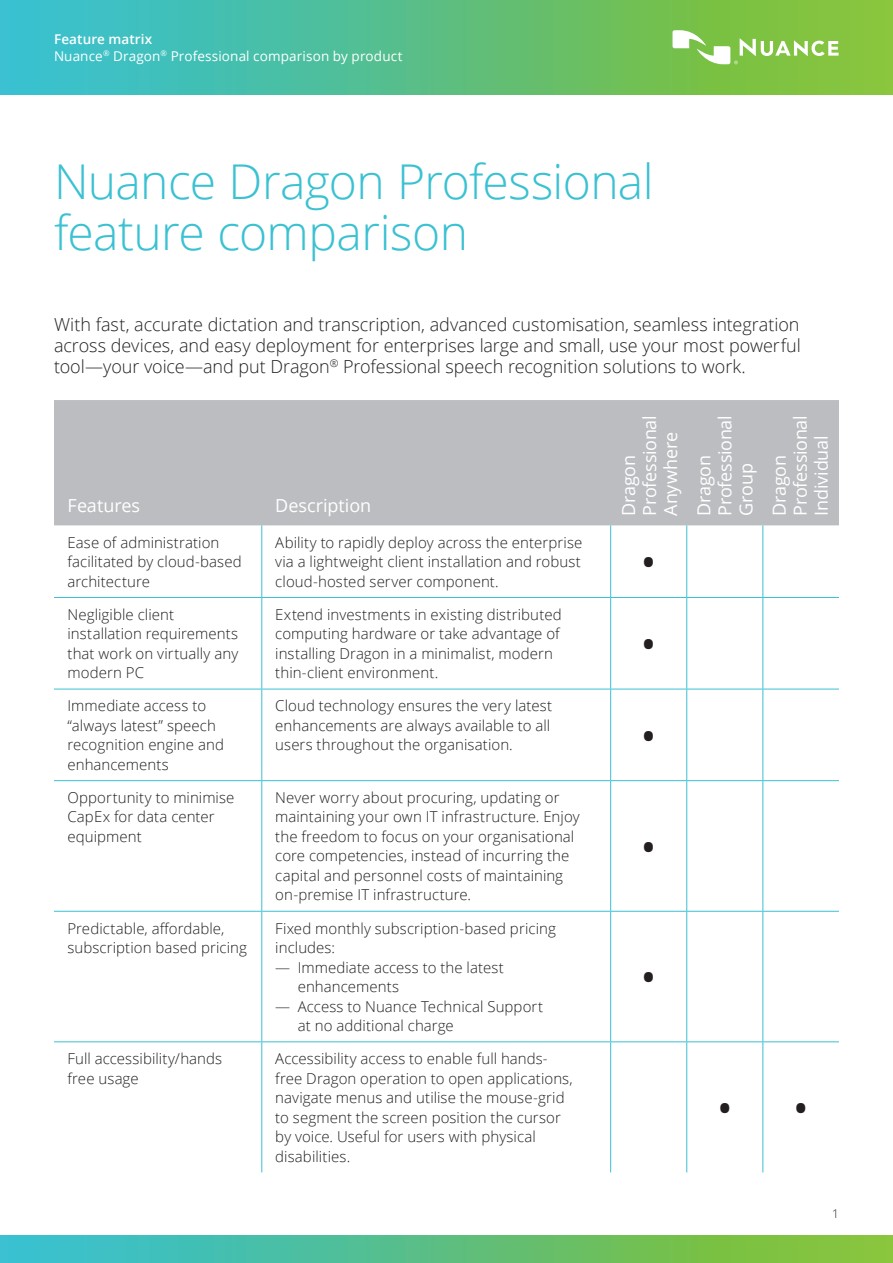
<style>
.page{position:relative;width:893px;height:1263px;background:#fff}
.page>*{position:absolute;margin:0;border:0;box-sizing:border-box;transform-origin:0 0}
.t1{font:300 48px/51px "Open Sans";letter-spacing:-.015em;color:#3ac1d2}
.t2{font:600 36px "Open Sans";color:#231f20}
.t3{font:300 18px/21px "Open Sans";letter-spacing:-.005em;color:#231f20;text-align:justify}
.t4{font:18px/21px "Open Sans";letter-spacing:-.015em;color:#fff}
.t5{font:300 15px/19.5px "Open Sans";letter-spacing:.005em;color:#231f20}
.t6{font:13.5px/16.5px "Open Sans";letter-spacing:.01em;color:#fff}
.t7{font:300 12px "Open Sans";color:#231f20}
.s1{font-weight:600}
</style>
<div class="page">
<svg style="left:0;top:1236px;width:893px;height:27px;background:#5dc081"></svg>
<svg style="left:0;top:0;width:893px;height:94px;background:#5abf85"></svg>
<svg style="left:672px;top:30px;width:167px;height:34px"></svg>
<div style="left:54px;top:400px;width:785px;height:125px;background:#bcbdc0"></div>
<hr style="left:261px;top:525px;width:1px;height:72px;background:#3ac1d2">
<hr style="left:610px;top:525px;width:1px;height:72px;background:#3ac1d2">
<hr style="left:686px;top:525px;width:1px;height:72px;background:#3ac1d2">
<hr style="left:762px;top:525px;width:1px;height:72px;background:#3ac1d2">
<hr style="left:54px;top:597px;width:208px;height:1px;background:#3ac1d2">
<hr style="left:262px;top:597px;width:349px;height:1px;background:#3ac1d2">
<hr style="left:261px;top:598px;width:1px;height:91px;background:#3ac1d2">
<hr style="left:611px;top:597px;width:76px;height:1px;background:#3ac1d2">
<hr style="left:610px;top:598px;width:1px;height:91px;background:#3ac1d2">
<hr style="left:687px;top:597px;width:76px;height:1px;background:#3ac1d2">
<hr style="left:686px;top:598px;width:1px;height:91px;background:#3ac1d2">
<hr style="left:763px;top:597px;width:76px;height:1px;background:#3ac1d2">
<hr style="left:762px;top:598px;width:1px;height:91px;background:#3ac1d2">
<hr style="left:54px;top:689px;width:208px;height:1px;background:#3ac1d2">
<hr style="left:261px;top:689px;width:1px;height:91px;background:#3ac1d2">
<hr style="left:610px;top:689px;width:77px;height:1px;background:#3ac1d2">
<hr style="left:610px;top:689px;width:1px;height:91px;background:#3ac1d2">
<hr style="left:687px;top:689px;width:76px;height:1px;background:#3ac1d2">
<hr style="left:686px;top:689px;width:1px;height:91px;background:#3ac1d2">
<hr style="left:763px;top:689px;width:76px;height:1px;background:#3ac1d2">
<hr style="left:762px;top:689px;width:1px;height:91px;background:#3ac1d2">
<hr style="left:54px;top:780px;width:208px;height:1px;background:#3ac1d2">
<hr style="left:262px;top:780px;width:349px;height:1px;background:#3ac1d2">
<hr style="left:261px;top:781px;width:1px;height:130px;background:#3ac1d2">
<hr style="left:611px;top:780px;width:76px;height:1px;background:#3ac1d2">
<hr style="left:610px;top:781px;width:1px;height:130px;background:#3ac1d2">
<hr style="left:687px;top:780px;width:76px;height:1px;background:#3ac1d2">
<hr style="left:686px;top:781px;width:1px;height:130px;background:#3ac1d2">
<hr style="left:763px;top:780px;width:76px;height:1px;background:#3ac1d2">
<hr style="left:762px;top:781px;width:1px;height:130px;background:#3ac1d2">
<hr style="left:54px;top:911px;width:208px;height:1px;background:#3ac1d2">
<hr style="left:261px;top:912px;width:1px;height:129px;background:#3ac1d2">
<hr style="left:610px;top:911px;width:77px;height:1px;background:#3ac1d2">
<hr style="left:610px;top:912px;width:1px;height:129px;background:#3ac1d2">
<hr style="left:687px;top:911px;width:76px;height:1px;background:#3ac1d2">
<hr style="left:686px;top:912px;width:1px;height:129px;background:#3ac1d2">
<hr style="left:763px;top:911px;width:76px;height:1px;background:#3ac1d2">
<hr style="left:762px;top:912px;width:1px;height:129px;background:#3ac1d2">
<hr style="left:54px;top:1041px;width:208px;height:1px;background:#3ac1d2">
<hr style="left:262px;top:1041px;width:349px;height:1px;background:#3ac1d2">
<hr style="left:261px;top:1042px;width:1px;height:130px;background:#3ac1d2">
<hr style="left:611px;top:1041px;width:76px;height:1px;background:#3ac1d2">
<hr style="left:610px;top:1042px;width:1px;height:130px;background:#3ac1d2">
<hr style="left:687px;top:1041px;width:76px;height:1px;background:#3ac1d2">
<hr style="left:686px;top:1042px;width:1px;height:130px;background:#3ac1d2">
<hr style="left:763px;top:1041px;width:76px;height:1px;background:#3ac1d2">
<hr style="left:762px;top:1042px;width:1px;height:130px;background:#3ac1d2">
<hr style="left:262px;top:689px;width:348px;height:1px;background:#3ac1d2">
<hr style="left:262px;top:911px;width:348px;height:1px;background:#3ac1d2">
<p class="t6" style="left:54px;top:31px;width:350px"><span class="s1">Feature matrix<br></span>Nuance<sup>®</sup> Dragon<sup>®</sup> Professional comparison by product</p>
<h1 class="t1" style="left:54px;top:155px;width:601px">Nuance Dragon Professional feature comparison</h1>
<p class="t3" style="left:54px;top:313px;width:748px">With fast, accurate dictation and transcription, advanced customisation, seamless integration across devices, and easy deployment for enterprises large and small, use your most powerful tool—your voice—and put Dragon<sup>®</sup> Professional speech recognition solutions to work.</p>
<p class="t4" style="left:618px;top:516px;width:102px;rotate:-90deg">Dragon<br>Professional<br>Anywhere</p>
<p class="t4" style="left:693px;top:516px;width:102px;rotate:-90deg">Dragon<br>Professional<br>Group</p>
<p class="t4" style="left:768px;top:516px;width:102px;rotate:-90deg">Dragon<br>Professional<br>Individual</p>
<p class="t4" style="left:68px;top:494px;width:74px">Features</p>
<p class="t4" style="left:275px;top:494px;width:97px">Description</p>
<p class="t5" style="left:67px;top:532px;width:176px">Ease of administration facilitated by cloud-based architecture</p>
<p class="t5" style="left:275px;top:532px;width:309px;text-align:justify">Ability to rapidly deploy across the enterprise via a lightweight client installation and robust cloud-hosted server component.</p>
<h2 class="t2" style="left:642px;top:537px;width:15px">•</h2>
<p class="t5" style="left:68px;top:604px;width:172px">Negligible client installation requirements that work on virtually any modern PC</p>
<p class="t5" style="left:275px;top:604px;width:288px">Extend investments in existing distributed computing hardware or take advantage of installing Dragon in a minimalist, modern thin-client environment.</p>
<p class="t5" style="left:68px;top:696px;width:158px">Immediate access to “always latest” speech recognition engine and enhancements</p>
<p class="t5" style="left:275px;top:696px;width:278px">Cloud technology ensures the very latest enhancements are always available to all users throughout the organisation.</p>
<p class="t5" style="left:68px;top:787px;width:168px">Opportunity to minimise<br>CapEx for data center equipment</p>
<p class="t5" style="left:275px;top:787px;width:306px">Never worry about procuring, updating or maintaining your own IT infrastructure. Enjoy the freedom to focus on your organisational core competencies, instead of incurring the capital and personnel costs of maintaining on-premise IT infrastructure.</p>
<p class="t5" style="left:68px;top:918px;width:181px">Predictable, affordable, subscription based pricing</p>
<p class="t5" style="left:275px;top:918px;width:282px">Fixed monthly subscription-based pricing includes:</p>
<p class="t5" style="left:298px;top:957px;width:208px;text-indent:-22px">— Immediate access to the latest enhancements</p>
<p class="t5" style="left:298px;top:996px;width:247px;text-indent:-22px">— Access to Nuance Technical Support at no additional charge</p>
<p class="t5" style="left:68px;top:1048px;width:156px">Full accessibility/hands free usage</p>
<p class="t5" style="left:275px;top:1048px;width:299px">Accessibility access to enable full hands&shy;free Dragon operation to open applications, navigate menus and utilise the mouse-grid to segment the screen position the cursor by voice. Useful for users with physical disabilities.</p>
<h2 class="t2" style="left:642px;top:619px;width:15px">•</h2>
<h2 class="t2" style="left:642px;top:711px;width:15px">•</h2>
<h2 class="t2" style="left:642px;top:822px;width:15px">•</h2>
<h2 class="t2" style="left:642px;top:952px;width:15px">•</h2>
<h2 class="t2" style="left:718px;top:1083px;width:91px">• •</h2>
<p class="t7" style="left:832px;top:1205px;width:8px">1</p>
</div>
